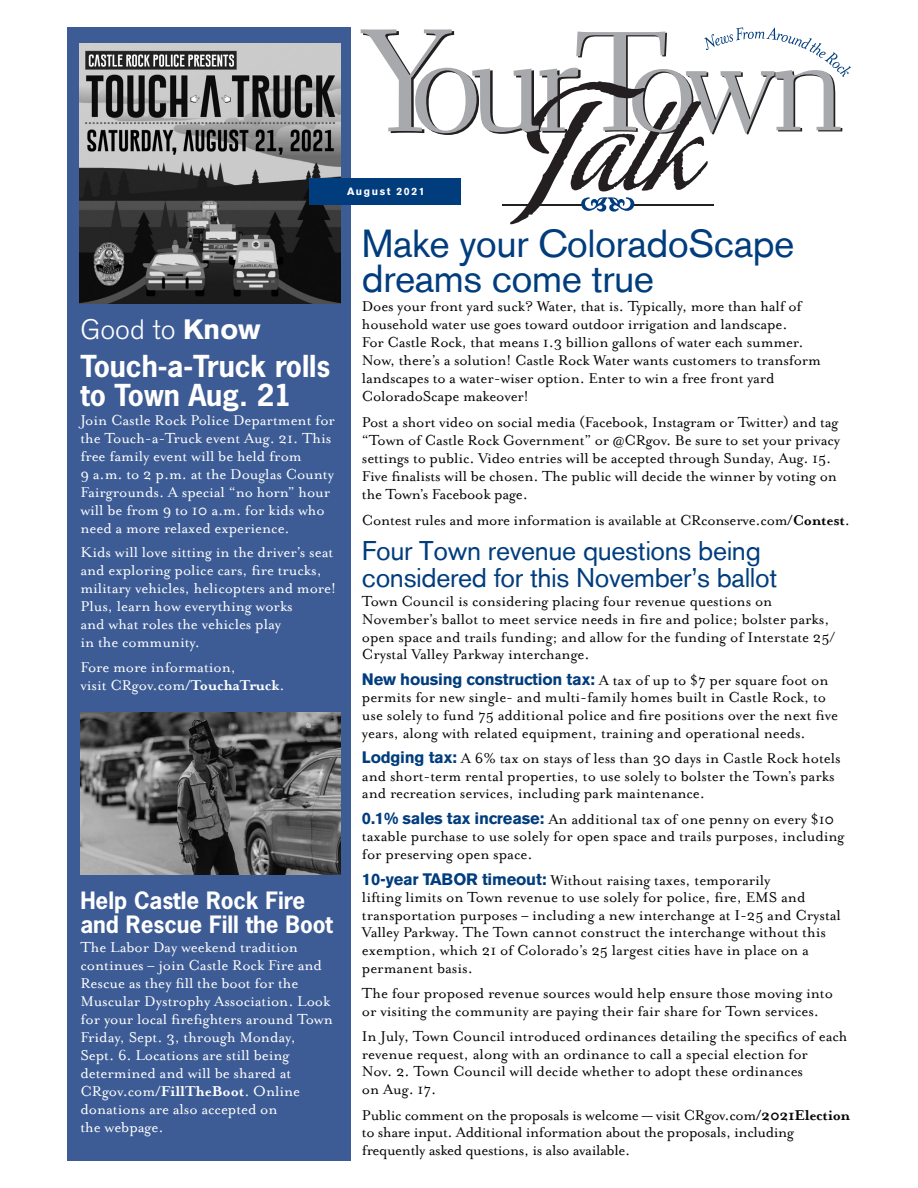
<style>
.page{position:relative;width:918px;height:1188px;background:#fff}
.page>*{position:absolute;margin:0;border:0;box-sizing:border-box;transform-origin:0 0}
.headlines-smaller_le{font:39px/34.5px "Akzidenz Grotesk BE";letter-spacing:-.015em;color:#013d7d}
.Eaves_9_9{font:700 28.5px/28.5px "News Gothic Std";letter-spacing:-.005em;color:#fff}
.headlines-smaller_le-2{font:300 27.9px "Akzidenz Grotesk BE";letter-spacing:-.005em;color:#fff}
.headlines-smaller_le-3{font:27px/27px "Akzidenz Grotesk BE";letter-spacing:-.015em;color:#013d7d}
.Eaves_9_9-2{font:700 22.5px/24px "News Gothic Std";letter-spacing:-.005em;color:#fff}
.headlines-smaller_le-4{font:16.5px/17.7px "Mrs Eaves Roman";letter-spacing:-.005em;color:#040503}
.Eaves_9_9-3{font:16.5px/18px "Mrs Eaves Roman";letter-spacing:-.005em;color:#fff}
.TOC-Headlines{font:700 10.5px "Akzidenz Grotesk BE";letter-spacing:.15em;color:#fff}
.s1{font-weight:700}
.s2{font-family:"Mrs Eaves";font-weight:700}
.s3{font-family:"Akzidenz Grotesk BE";font-weight:700;color:#013d7d}
</style>
<div class="page">
<div style="left:68px;top:27px;width:283px;height:1134px;background:#3d5c95"></div>
<img style="left:80px;top:43px;width:260px;height:261px">
<svg style="left:361px;top:27px;width:490px;height:197px"></svg>
<div style="left:309px;top:178px;width:152px;height:27px;background:#013d7d"></div>
<img style="left:80px;top:713px;width:260px;height:162px">
<p class="TOC-Headlines" style="left:347px;top:185px;width:79px">August 2021</p>
<p class="headlines-smaller_le-2" style="left:80px;top:314px;width:182px">Good to <span class="s1">Know</span></p>
<p class="Eaves_9_9" style="left:80px;top:352px;width:251px">Touch-a-Truck rolls to Town Aug. 21</p>
<p class="Eaves_9_9-3" style="left:80px;top:411px;width:256px">Join Castle Rock Police Department for the Touch-a-Truck event Aug. 21. This free family event will be held from<br>9 a.m. to 2 p.m. at the Douglas County Fairgrounds. A special “no horn” hour will be from 9 to 10 a.m. for kids who need a more relaxed experience.</p>
<p class="Eaves_9_9-3" style="left:80px;top:544px;width:257px">Kids will love sitting in the driver’s seat and exploring police cars, fire trucks, military vehicles, helicopters and more!<br>Plus, learn how everything works<br>and what roles the vehicles play<br>in the community.</p>
<p class="Eaves_9_9-3" style="left:80px;top:658px;width:206px">Fore more information,<br>visit CRgov.com<span class="s2">/TouchaTruck</span>.</p>
<p class="Eaves_9_9-2" style="left:80px;top:889px;width:254px">Help Castle Rock Fire and Rescue Fill the Boot</p>
<p class="Eaves_9_9-3" style="left:80px;top:939px;width:254px">The Labor Day weekend tradition continues – join Castle Rock Fire and<br>Rescue as they fill the boot for the<br>Muscular Dystrophy Association. Look for your local firefighters around Town<br>Friday, Sept. 3, through Monday,<br>Sept. 6. Locations are still being determined and will be shared at<br>CRgov.com<span class="s2">/FillTheBoot</span>. Online donations are also accepted on<br>the webpage.</p>
<p class="headlines-smaller_le" style="left:362px;top:226px;width:434px">Make your ColoradoScape dreams come true</p>
<p class="headlines-smaller_le-4" style="left:362px;top:298px;width:461px">Does your front yard suck? Water, that is. Typically, more than half of household water use goes toward outdoor irrigation and landscape.<br>For Castle Rock, that means 1.3 billion gallons of water each summer.<br>Now, there’s a solution! Castle Rock Water wants customers to transform landscapes to a water-wiser option. Enter to win a free front yard ColoradoScape makeover!</p>
<p class="headlines-smaller_le-4" style="left:362px;top:414px;width:480px">Post a short video on social media (Facebook, Instagram or Twitter) and tag “Town of Castle Rock Government” or @CRgov. Be sure to set your privacy settings to public. Video entries will be accepted through Sunday, Aug. 15.<br>Five finalists will be chosen. The public will decide the winner by voting on the Town’s Facebook page.</p>
<p class="headlines-smaller_le-4" style="left:362px;top:512px;width:490px">Contest rules and more information is available at CRconserve.com<span class="s2">/Contest</span>.</p>
<p class="headlines-smaller_le-3" style="left:362px;top:537px;width:417px">Four Town revenue questions being considered for this November’s ballot</p>
<p class="headlines-smaller_le-4" style="left:362px;top:593px;width:475px">Town Council is considering placing four revenue questions on November’s ballot to meet service needs in fire and police; bolster parks, open space and trails funding; and allow for the funding of Interstate 25/ Crystal Valley Parkway interchange.</p>
<p class="headlines-smaller_le-4" style="left:362px;top:671px;width:478px"><span class="s3">New housing construction tax:</span> A tax of up to $7 per square foot on permits for new single- and multi-family homes built in Castle Rock, to use solely to fund 75 additional police and fire positions over the next five years, along with related equipment, training and operational needs.</p>
<p class="headlines-smaller_le-4" style="left:362px;top:750px;width:480px"><span class="s3">Lodging tax:</span> A 6% tax on stays of less than 30 days in Castle Rock hotels and short-term rental properties, to use solely to bolster the Town’s parks and recreation services, including park maintenance.</p>
<p class="headlines-smaller_le-4" style="left:362px;top:810px;width:484px"><span class="s3">0.1% sales tax increase:</span> An additional tax of one penny on every $10 taxable purchase to use solely for open space and trails purposes, including for preserving open space.</p>
<p class="headlines-smaller_le-4" style="left:362px;top:871px;width:481px"><span class="s3">10-year TABOR timeout:</span> Without raising taxes, temporarily<br>lifting limits on Town revenue to use solely for police, fire, EMS and transportation purposes – including a new interchange at I-25 and Crystal Valley Parkway. The Town cannot construct the interchange without this exemption, which 21 of Colorado’s 25 largest cities have in place on a permanent basis.</p>
<p class="headlines-smaller_le-4" style="left:362px;top:985px;width:473px">The four proposed revenue sources would help ensure those moving into or visiting the community are paying their fair share for Town services.</p>
<p class="headlines-smaller_le-4" style="left:362px;top:1028px;width:487px">In July, Town Council introduced ordinances detailing the specifics of each revenue request, along with an ordinance to call a special election for<br>Nov. 2. Town Council will decide whether to adopt these ordinances<br>on Aug. 17.</p>
<p class="headlines-smaller_le-4" style="left:362px;top:1106px;width:490px">Public comment on the proposals is welcome — visit CRgov.com<span class="s2">/2021Election </span>to share input. Additional information about the proposals, including frequently asked questions, is also available.</p>
</div>
